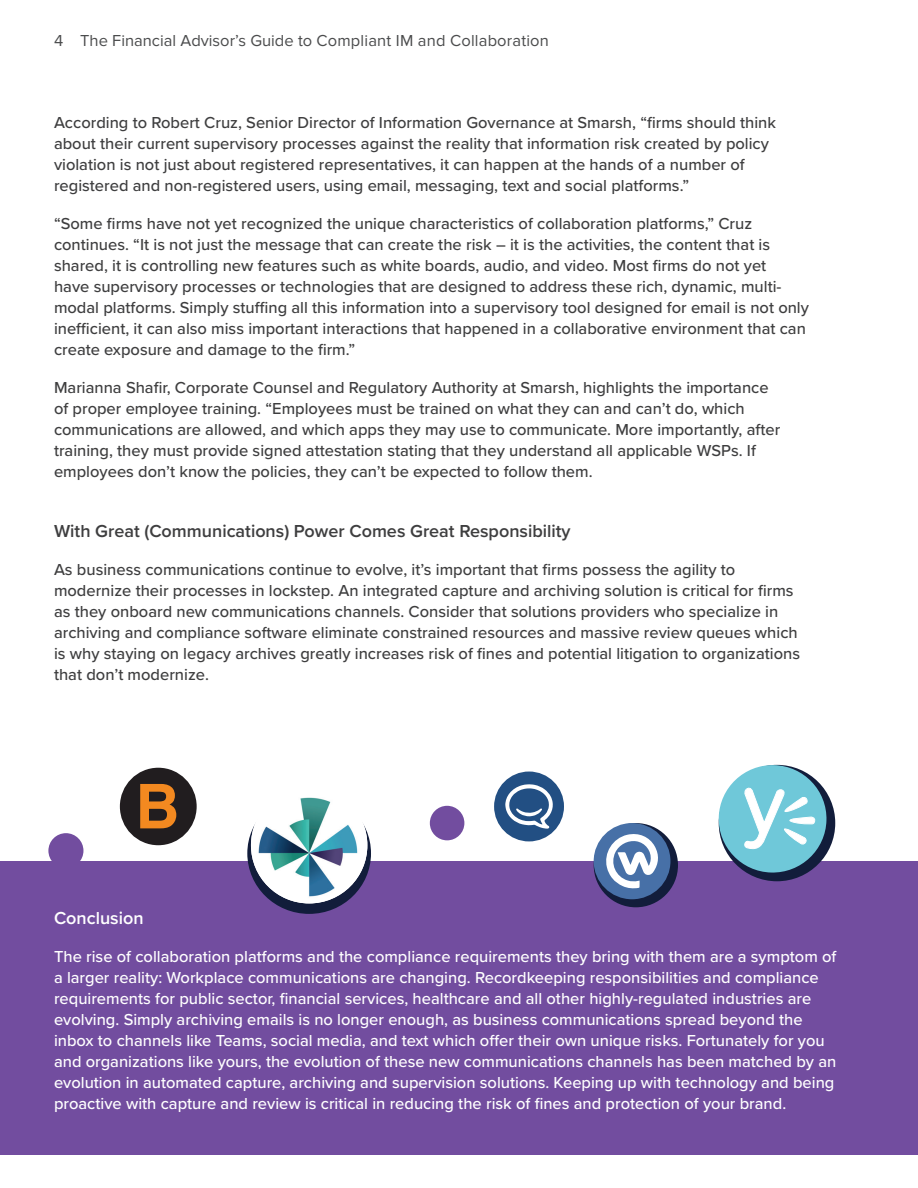
<style>
.page{position:relative;width:918px;height:1188px;background:#fff}
.page>*{position:absolute;margin:0;border:0;box-sizing:border-box;transform-origin:0 0}
.t1{font:600 18px "Proxima Nova";color:#3e3e3f}
.t2{font:600 18px "Proxima Nova";color:#fff}
.t3{font:500 16.5px/21px "Proxima Nova";color:#3e3e3f}
.t4{font:500 16.5px/21px "Proxima Nova";color:#fff}
.t5{font:16.5px "Proxima Nova";letter-spacing:.01em;color:#4b4c4d}
</style>
<div class="page">
<div style="left:0;top:861px;width:918px;height:294px;background:#724d9f"></div>
<div style="left:430px;top:806px;width:34px;height:34px;background:#724d9f;border-radius:50%"></div>
<div style="left:48px;top:833px;width:35px;height:35px;background:#724d9f;border-radius:50%"></div>
<svg style="left:247px;top:793px;width:124px;height:121px;background:#242d4a"></svg>
<div style="left:494px;top:772px;width:70px;height:69px;background:#224f83;border-radius:50%"></div>
<svg style="left:505px;top:784px;width:48px;height:45px"></svg>
<div style="left:120px;top:768px;width:77px;height:77px;background:#211d1f;border-radius:50%"></div>
<svg style="left:140px;top:784px;width:36px;height:44px"></svg>
<div style="left:719px;top:765px;width:116px;height:116px;background:#121d3b;border-radius:50%"></div>
<svg style="left:718px;top:764px;width:109px;height:109px"></svg>
<div style="left:594px;top:823px;width:84px;height:84px;background:#121d3b;border-radius:50%"></div>
<div style="left:594px;top:823px;width:76px;height:76px;background:#4770a7;border-radius:50%"></div>
<svg style="left:603px;top:832px;width:57px;height:57px"></svg>
<img style="left:251px;top:787px;width:116px;height:116px;border-radius:58px">
<p class="t5" style="left:54px;top:31px;width:496px">4 The Financial Advisor’s Guide to Compliant IM and Collaboration</p>
<p class="t3" style="left:54px;top:111px;width:724px">According to Robert Cruz, Senior Director of Information Governance at Smarsh, “firms should think about their current supervisory processes against the reality that information risk created by policy violation is not just about registered representatives, it can happen at the hands of a number of registered and non-registered users, using email, messaging, text and social platforms.”</p>
<p class="t3" style="left:54px;top:213px;width:757px">“Some firms have not yet recognized the unique characteristics of collaboration platforms,” Cruz continues. “It is not just the message that can create the risk – it is the activities, the content that is shared, it is controlling new features such as white boards, audio, and video. Most firms do not yet<br>have supervisory processes or technologies that are designed to address these rich, dynamic, multi&shy;modal platforms. Simply stuffing all this information into a supervisory tool designed for email is not only inefficient, it can also miss important interactions that happened in a collaborative environment that can create exposure and damage to the firm.”</p>
<p class="t3" style="left:54px;top:377px;width:728px">Marianna Shafir, Corporate Counsel and Regulatory Authority at Smarsh, highlights the importance of proper employee training. “Employees must be trained on what they can and can’t do, which communications are allowed, and which apps they may use to communicate. More importantly, after training, they must provide signed attestation stating that they understand all applicable WSPs. If employees don’t know the policies, they can’t be expected to follow them.</p>
<p class="t1" style="left:54px;top:517px;width:518px">With Great (Communications) Power Comes Great Responsibility</p>
<p class="t3" style="left:54px;top:558px;width:748px">As business communications continue to evolve, it’s important that firms possess the agility to modernize their processes in lockstep. An integrated capture and archiving solution is critical for firms as they onboard new communications channels. Consider that solutions providers who specialize in archiving and compliance software eliminate constrained resources and massive review queues which is why staying on legacy archives greatly increases risk of fines and potential litigation to organizations that don’t modernize.</p>
<p class="t2" style="left:54px;top:904px;width:91px">Conclusion</p>
<p class="t4" style="left:54px;top:945px;width:784px">The rise of collaboration platforms and the compliance requirements they bring with them are a symptom of a larger reality: Workplace communications are changing. Recordkeeping responsibilities and compliance requirements for public sector, financial services, healthcare and all other highly-regulated industries are evolving. Simply archiving emails is no longer enough, as business communications spread beyond the inbox to channels like Teams, social media, and text which offer their own unique risks. Fortunately for you and organizations like yours, the evolution of these new communications channels has been matched by an evolution in automated capture, archiving and supervision solutions. Keeping up with technology and being proactive with capture and review is critical in reducing the risk of fines and protection of your brand.</p>
</div>
